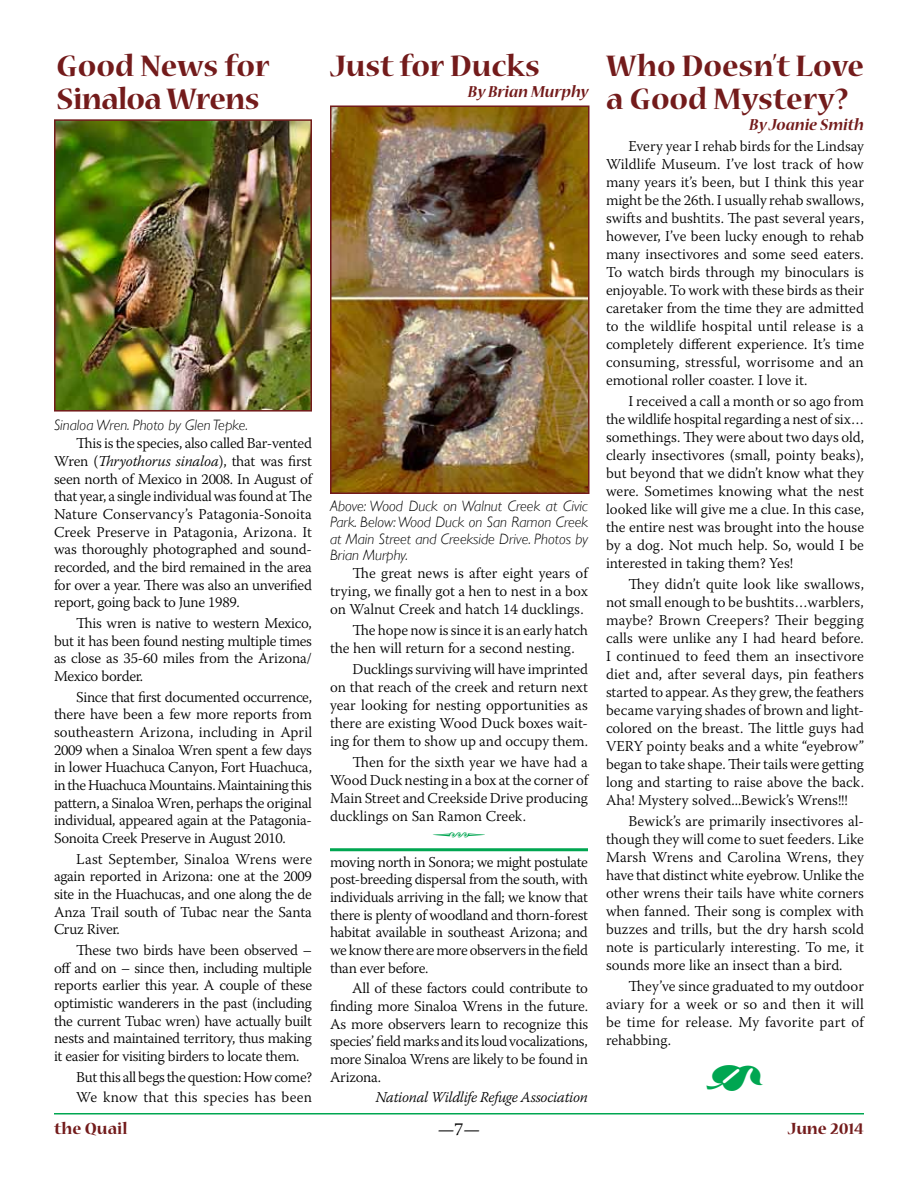
<style>
.page{position:relative;width:918px;height:1188px;background:#fff}
.page>*{position:absolute;margin:0;border:0;box-sizing:border-box;transform-origin:0 0}
.t1{font:45px "Type Embellishments One Let Plain";color:#00a651}
.t2{font:700 33px/33px "Nueva Std";color:#731b1b}
.t3{font:700 33px/33px "Nueva Std";letter-spacing:-.02em;color:#731b1b}
.t4{font:30px "Type Embellishments One Let Plain";color:#00a651}
.t5{font:italic 700 18px "Nueva Std";color:#731b1b}
.t6{font:700 18px "Nueva Std";color:#731b1b}
.t7{font:18px "Warnock Pro";color:#000}
.t8{font:300 15px/18px "Warnock Pro";letter-spacing:-.01em;color:#000;text-align:justify}
.t9{font:italic 300 15px/16.5px "Gill Sans";color:#000;text-align:justify}
.t10{font:italic 300 15px "Warnock Pro";letter-spacing:-.02em;color:#000}
.s1{font-style:italic}
</style>
<div class="page">
<hr style="left:54px;top:1113px;width:810px;height:1px;background:#00a651">
<img style="left:333px;top:108px;width:254px;height:383px">
<div style="left:330px;top:105px;width:260px;height:389px;border:2px solid #731b1b"></div>
<img style="left:57px;top:122px;width:252px;height:287px">
<div style="left:54px;top:119px;width:258px;height:293px;border:2px solid #731b1b"></div>
<hr style="left:330px;top:848px;width:258px;height:3px;background:#00a651">
<h2 class="t3" style="left:57px;top:51px;width:214px">Good News for<br>Sinaloa Wrens</h2>
<h2 class="t2" style="left:330px;top:51px;width:211px">Just for Ducks</h2>
<p class="t5" style="left:468px;top:84px;width:122px">By Brian Murphy</p>
<p class="t9" style="left:54px;top:417px;width:196px">Sinaloa Wren. Photo by Glen Tepke.</p>
<p class="t8" style="left:54px;top:434px;width:260px;text-indent:22px">This is the species, also called Bar-vented Wren (<span class="s1">Thryothorus sinaloa</span>), that was first seen north of Mexico in 2008. In August of that year, a single individual was found at The Nature Conservancy’s Patagonia-Sonoita Creek Preserve in Patagonia, Arizona. It was thoroughly photographed and sound&shy;recorded, and the bird remained in the area for over a year. There was also an unverified report, going back to June 1989.</p>
<p class="t8" style="left:54px;top:614px;width:260px;text-indent:22px">This wren is native to western Mexico, but it has been found nesting multiple times as close as 35-60 miles from the Arizona/ Mexico border.</p>
<p class="t8" style="left:54px;top:688px;width:260px;text-indent:22px">Since that first documented occurrence, there have been a few more reports from southeastern Arizona, including in April 2009 when a Sinaloa Wren spent a few days in lower Huachuca Canyon, Fort Huachuca, in the Huachuca Mountains. Maintaining this pattern, a Sinaloa Wren, perhaps the original individual, appeared again at the Patagonia-Sonoita Creek Preserve in August 2010.</p>
<p class="t8" style="left:54px;top:850px;width:260px;text-indent:22px">Last September, Sinaloa Wrens were again reported in Arizona: one at the 2009 site in the Huachucas, and one along the de Anza Trail south of Tubac near the Santa Cruz River.</p>
<p class="t8" style="left:54px;top:941px;width:260px;text-indent:22px">These two birds have been observed – off and on – since then, including multiple reports earlier this year. A couple of these optimistic wanderers in the past (including the current Tubac wren) have actually built nests and maintained territory, thus making it easier for visiting birders to locate them.</p>
<p class="t8" style="left:76px;top:1066px;width:237px;line-height:20.7px">But this all begs the question: How come?<br>We know that this species has been</p>
<p class="t9" style="left:330px;top:498px;width:260px">Above: Wood Duck on Walnut Creek at Civic Park. Below: Wood Duck on San Ramon Creek at Main Street and Creekside Drive. Photos by Brian Murphy.</p>
<p class="t8" style="left:330px;top:564px;width:260px;text-indent:22px">The great news is after eight years of trying, we finally got a hen to nest in a box on Walnut Creek and hatch 14 ducklings.</p>
<p class="t8" style="left:330px;top:621px;width:260px;text-indent:22px">The hope now is since it is an early hatch the hen will return for a second nesting.</p>
<p class="t8" style="left:330px;top:660px;width:260px;text-indent:22px">Ducklings surviving will have imprinted on that reach of the creek and return next year looking for nesting opportunities as there are existing Wood Duck boxes wait&shy;ing for them to show up and occupy them.</p>
<p class="t8" style="left:330px;top:753px;width:260px;text-indent:22px">Then for the sixth year we have had a Wood Duck nesting in a box at the corner of Main Street and Creekside Drive producing ducklings on San Ramon Creek.</p>
<h3 class="t4" style="left:432px;top:823px;width:56px">Q</h3>
<p class="t8" style="left:330px;top:853px;width:260px">moving north in Sonora; we might postulate post-breeding dispersal from the south, with individuals arriving in the fall; we know that there is plenty of woodland and thorn-forest habitat available in southeast Arizona; and we know there are more observers in the field than ever before.</p>
<p class="t8" style="left:330px;top:979px;width:260px;text-indent:22px">All of these factors could contribute to finding more Sinaloa Wrens in the future.<br>As more observers learn to recognize this species’ field marks and its loud vocalizations, more Sinaloa Wrens are likely to be found in Arizona.</p>
<p class="t10" style="left:376px;top:1088px;width:214px">National Wildlife Refuge Association</p>
<h2 class="t2" style="left:606px;top:51px;width:259px">Who Doesn’t Love a Good Mystery?</h2>
<p class="t5" style="left:749px;top:117px;width:116px">By Joanie Smith</p>
<p class="t8" style="left:606px;top:137px;width:260px;text-indent:22px">Every year I rehab birds for the Lindsay Wildlife Museum. I’ve lost track of how many years it’s been, but I think this year might be the 26th. I usually rehab swallows, swifts and bushtits. The past several years, however, I’ve been lucky enough to rehab many insectivores and some seed eaters.<br>To watch birds through my binoculars is enjoyable. To work with these birds as their caretaker from the time they are admitted to the wildlife hospital until release is a completely different experience. It’s time consuming, stressful, worrisome and an emotional roller coaster. I love it.</p>
<p class="t8" style="left:606px;top:392px;width:260px;text-indent:22px">I received a call a month or so ago from the wildlife hospital regarding a nest of six… somethings. They were about two days old, clearly insectivores (small, pointy beaks), but beyond that we didn’t know what they were. Sometimes knowing what the nest looked like will give me a clue. In this case, the entire nest was brought into the house by a dog. Not much help. So, would I be interested in taking them? Yes!</p>
<p class="t8" style="left:606px;top:575px;width:260px;text-indent:22px">They didn’t quite look like swallows, not small enough to be bushtits…warblers, maybe? Brown Creepers? Their begging calls were unlike any I had heard before.<br>I continued to feed them an insectivore diet and, after several days, pin feathers started to appear. As they grew, the feathers became varying shades of brown and light&shy;colored on the breast. The little guys had VERY pointy beaks and a white “eyebrow” began to take shape. Their tails were getting long and starting to raise above the back.<br>Aha! Mystery solved...Bewick’s Wrens!!!</p>
<p class="t8" style="left:606px;top:812px;width:260px;text-indent:22px">Bewick’s are primarily insectivores al&shy;though they will come to suet feeders. Like Marsh Wrens and Carolina Wrens, they have that distinct white eyebrow. Unlike the other wrens their tails have white corners when fanned. Their song is complex with buzzes and trills, but the dry harsh scold note is particularly interesting. To me, it sounds more like an insect than a bird.</p>
<p class="t8" style="left:606px;top:977px;width:259px;text-indent:22px">They’ve since graduated to my outdoor aviary for a week or so and then it will be time for release. My favorite part of rehabbing.</p>
<h1 class="t1" style="left:705px;top:1060px;width:62px">_</h1>
<p class="t6" style="left:54px;top:1120px;width:75px">the Quail</p>
<p class="t7" style="left:438px;top:1118px;width:44px">—7—</p>
<p class="t6" style="left:788px;top:1120px;width:78px">June 2014</p>
</div>
